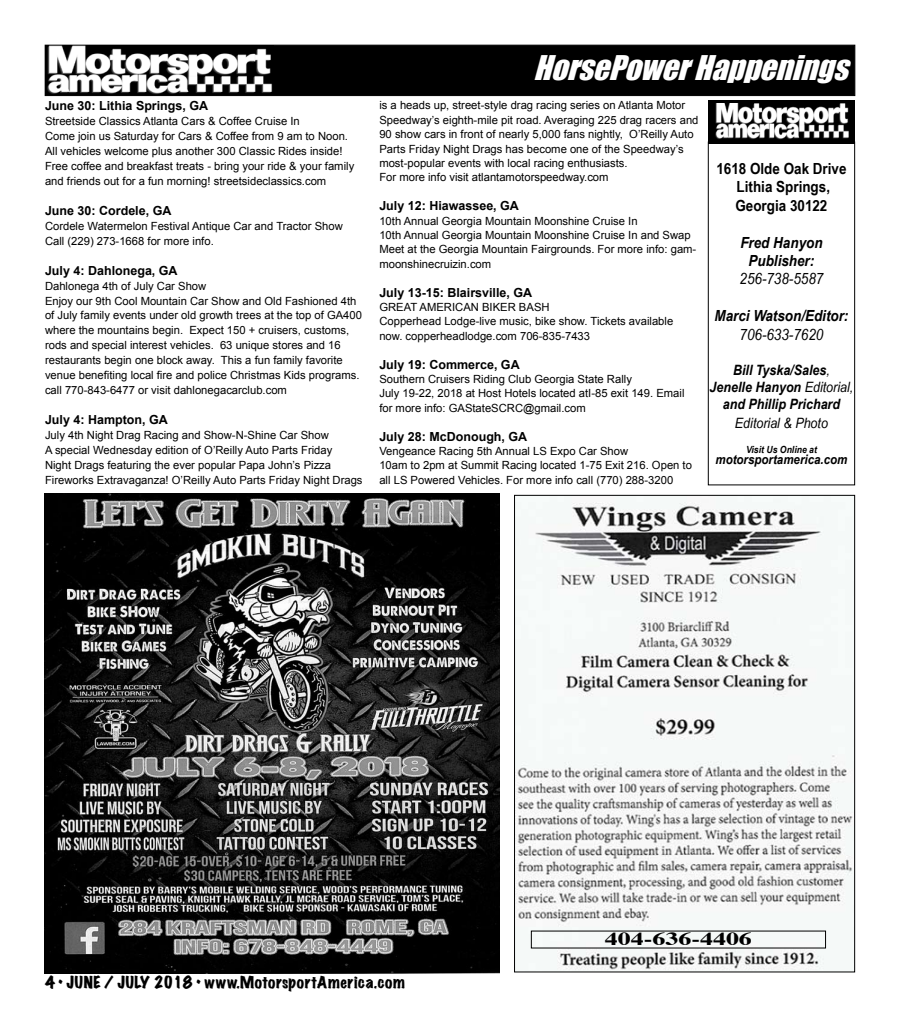
<style>
.page{position:relative;width:900px;height:1035px;background:#fff}
.page>*{position:absolute;margin:0;border:0;box-sizing:border-box;transform-origin:0 0}
.t1{font:italic 31.25px "Impact";color:#fff}
.t2{font:700 18.38px "Times";color:#000;scale:1.41 1}
.t3{font:700 15.38px/18.4px "Arial Narrow";color:#000;text-align:center;scale:1.07 1}
.t4{font:italic 700 15.38px/18.4px "Arial Narrow";color:#000;text-align:center;scale:1.07 1}
.t5{font:italic 15.38px "Arial Narrow";color:#000;scale:1.07 1}
.t6{font:expanded 15px "Marker Felt";letter-spacing:.035em;color:#000}
.t7{font:italic 700 14.25px/17.1px "Arial Narrow";color:#000;text-align:center;scale:1.07 1}
.t8{font:italic 14.25px "Arial Narrow";color:#000;scale:1.07 1}
.t9{font:italic 700 13.12px "Arial Narrow";color:#000;scale:1.07 1}
.t10{font:700 12.5px "Arial";color:#000}
.t11{font:11.25px/15px "Arial";color:#000}
.t12{font:italic 700 9.88px "Arial Narrow";color:#000;scale:1.07 1}
.s1{font-weight:400}
</style>
<div class="page">
<div style="left:45px;top:45px;width:810px;height:51px;background:#000;border:1px solid #000"></div>
<img style="left:45px;top:45px;width:228px;height:49px">
<img style="left:45px;top:493px;width:454px;height:481px">
<div style="left:708px;top:142px;width:147px;height:343px;border:1px solid #000"></div>
<div style="left:708px;top:100px;width:147px;height:43px;background:#000"></div>
<img style="left:715px;top:103px;width:134px;height:36px">
<img style="left:516px;top:499px;width:337px;height:471px">
<div style="left:514px;top:495px;width:341px;height:477px;border:1px solid #000"></div>
<p class="t10" style="left:45px;top:98px;width:165px">June 30: Lithia Springs, GA</p>
<p class="t11" style="left:45px;top:114px;width:311px">Streetside Classics Atlanta Cars &amp; Coffee Cruise In<br>Come join us Saturday for Cars &amp; Coffee from 9 am to Noon.<br>All vehicles welcome plus another 300 Classic Rides inside!<br>Free coffee and breakfast treats - bring your ride &amp; your family and friends out for a fun morning! streetsideclassics.com</p>
<p class="t10" style="left:45px;top:202px;width:128px">June 30: Cordele, GA</p>
<p class="t11" style="left:45px;top:219px;width:299px">Cordele Watermelon Festival Antique Car and Tractor Show<br>Call (229) 273-1668 for more info.</p>
<p class="t10" style="left:45px;top:262px;width:134px">July 4: Dahlonega, GA</p>
<p class="t11" style="left:45px;top:278px;width:319px">Dahlonega 4th of July Car Show<br>Enjoy our 9th Cool Mountain Car Show and Old Fashioned 4th of July family events under old growth trees at the top of GA400 where the mountains begin. Expect 150 + cruisers, customs, rods and special interest vehicles. 63 unique stores and 16 restaurants begin one block away. This a fun family favorite venue benefiting local fire and police Christmas Kids programs. call 770-843-6477 or visit dahlonegacarclub.com</p>
<p class="t10" style="left:45px;top:411px;width:124px">July 4: Hampton, GA</p>
<p class="t11" style="left:45px;top:428px;width:319px">July 4th Night Drag Racing and Show-N-Shine Car Show<br>A special Wednesday edition of O’Reilly Auto Parts Friday<br>Night Drags featuring the ever popular Papa John’s Pizza Fireworks Extravaganza! O’Reilly Auto Parts Friday Night Drags</p>
<h1 class="t1" style="left:533px;top:43px;width:328px">HorsePowerHappenings</h1>
<p class="t11" style="left:379px;top:98px;width:321px;line-height:14.4px">is a heads up, street-style drag racing series on Atlanta Motor Speedway’s eighth-mile pit road. Averaging 225 drag racers and 90 show cars in front of nearly 5,000 fans nightly, O’Reilly Auto Parts Friday Night Drags has become one of the Speedway’s most-popular events with local racing enthusiasts.<br>For more info visit atlantamotorspeedway.com</p>
<p class="t10" style="left:379px;top:198px;width:141px">July 12: Hiawassee, GA</p>
<p class="t11" style="left:379px;top:214px;width:319px;line-height:14.4px">10th Annual Georgia Mountain Moonshine Cruise In<br>10th Annual Georgia Mountain Moonshine Cruise In and Swap Meet at the Georgia Mountain Fairgrounds. For more info: gam&shy;moonshinecruizin.com</p>
<p class="t10" style="left:379px;top:284px;width:154px">July 13-15: Blairsville, GA</p>
<p class="t11" style="left:379px;top:300px;width:295px;line-height:14.4px">GREAT AMERICAN BIKER BASH<br>Copperhead Lodge-live music, bike show. Tickets available now. copperheadlodge.com 706-835-7433</p>
<p class="t10" style="left:379px;top:356px;width:142px">July 19: Commerce, GA</p>
<p class="t11" style="left:379px;top:372px;width:307px;line-height:14.4px">Southern Cruisers Riding Club Georgia State Rally<br>July 19-22, 2018 at Host Hotels located atI-85 exit 149. Email for more info: GAStateSCRC@gmail.com</p>
<p class="t10" style="left:379px;top:428px;width:149px">July 28: McDonough, GA</p>
<p class="t11" style="left:379px;top:444px;width:314px;line-height:14.4px">Vengeance Racing 5th Annual LS Expo Car Show<br>10am to 2pm at Summit Racing located 1-75 Exit 216. Open to all LS Powered Vehicles. For more info call (770) 288-3200</p>
<h3 class="t3" style="left:716px;top:159px;width:123px">1618 Olde Oak Drive<br>Lithia Springs,<br>Georgia 30122</h3>
<h3 class="t4" style="left:740px;top:232px;width:78px">Fred Hanyon<br>Publisher:</h3>
<h3 class="t5" style="left:740px;top:268px;width:80px">256-738-5587</h3>
<h3 class="t4" style="left:715px;top:306px;width:127px">Marci Watson/Editor:</h3>
<h3 class="t5" style="left:740px;top:324px;width:80px">706-633-7620</h3>
<p class="t7" style="left:710px;top:361px;width:136px">Bill Tyska/Sales<span class="s1">,<br></span>Jenelle Hanyon <span class="s1">Editorial, </span>and Phillip Prichard</p>
<p class="t8" style="left:735px;top:413px;width:88px">Editorial &amp; Photo</p>
<p class="t12" style="left:746px;top:442px;width:68px">Visit Us Online at</p>
<p class="t9" style="left:715px;top:450px;width:125px">motorsportamerica.com</p>
<h2 class="t2" style="left:605px;top:921px;width:106px">404-636-4406</h2>
<h3 class="t6" style="left:45px;top:970px;width:362px">4 • JUNE / JULY 2018 • www.MotorsportAmerica.com</h3>
</div>
